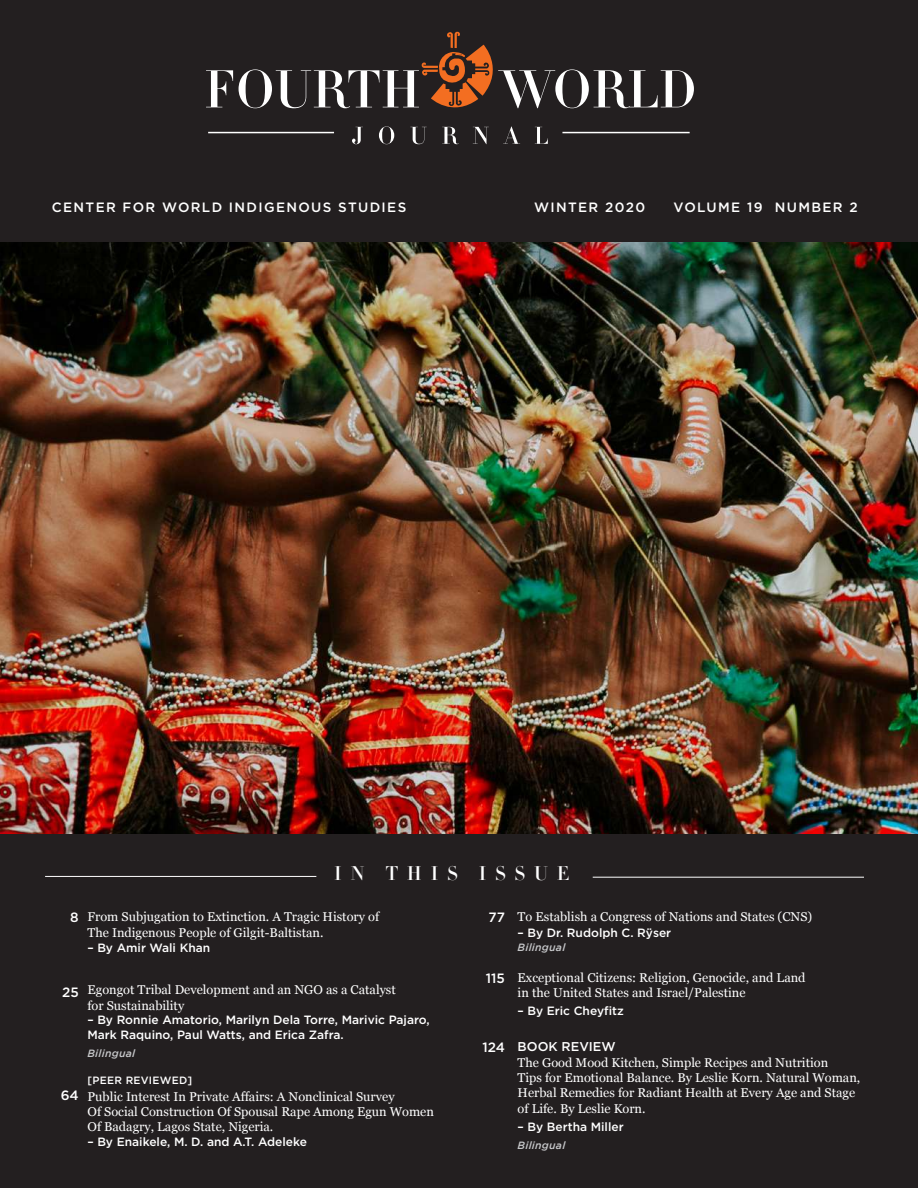
<style>
.page{position:relative;width:918px;height:1188px;background:#fff}
.page>*{position:absolute;margin:0;border:0;box-sizing:border-box;transform-origin:0 0}
.t1{font:19.5px "Didot HTF M24 Medium";letter-spacing:.45em;color:#fff}
.t2{font:500 13.5px "Gotham";letter-spacing:.1em;color:#fff}
.t3{font:12.75px/15.3px "Georgia";color:#fff}
.t4{font:500 12.75px "Gotham";color:#fff}
.t5{font:500 12px/15.3px "Gotham";color:#fff}
.t6{font:italic 500 10.5px "Gotham";letter-spacing:.025em;color:#c7c8ca}
.t7{font:500 10.5px "Gotham";letter-spacing:.025em;color:#fff}
</style>
<div class="page">
<img style="left:0;top:241px;width:918px;height:594px">
<div style="left:0;top:835px;width:918px;height:353px;background:#231f20"></div>
<div style="left:0;top:0;width:918px;height:241px;background:#231f20"></div>
<svg style="left:206px;top:70px;width:27px;height:37px"></svg>
<svg style="left:239px;top:31px;width:455px;height:78px"></svg>
<svg style="left:352px;top:127px;width:11px;height:17px"></svg>
<svg style="left:379px;top:126px;width:15px;height:18px"></svg>
<svg style="left:410px;top:127px;width:17px;height:17px"></svg>
<svg style="left:442px;top:127px;width:17px;height:17px"></svg>
<svg style="left:473px;top:127px;width:16px;height:17px"></svg>
<svg style="left:503px;top:126px;width:17px;height:18px"></svg>
<svg style="left:535px;top:127px;width:13px;height:17px"></svg>
<hr style="left:208px;top:132px;width:126px;height:1px;background:#fff">
<hr style="left:562px;top:132px;width:128px;height:1px;background:#fff">
<hr style="left:45px;top:876px;width:271px;height:1px;background:#fff">
<hr style="left:593px;top:877px;width:271px;height:1px;background:#fff">
<p class="t2" style="left:52px;top:199px;width:356px">CENTER FOR WORLD INDIGENOUS STUDIES</p>
<p class="t2" style="left:534px;top:199px;width:113px">WINTER 2020</p>
<p class="t2" style="left:674px;top:199px;width:186px">VOLUME 19 NUMBER 2</p>
<h1 class="t1" style="left:334px;top:861px;width:236px">IN THIS ISSUE</h1>
<p class="t3" style="left:88px;top:909px;width:293px">From Subjugation to Extinction. A Tragic History of<br>The Indigenous People of Gilgit-Baltistan.</p>
<p class="t5" style="left:88px;top:940px;width:124px">– By Amir Wali Khan</p>
<p class="t3" style="left:88px;top:982px;width:310px">Egongot Tribal Development and an NGO as a Catalyst for Sustainability</p>
<p class="t5" style="left:88px;top:1012px;width:344px">– By Ronnie Amatorio, Marilyn Dela Torre, Marivic Pajaro,<br>Mark Raquino, Paul Watts, and Erica Zafra.</p>
<p class="t2" style="left:70px;top:909px;width:10px">8</p>
<p class="t2" style="left:489px;top:909px;width:18px">77</p>
<p class="t2" style="left:486px;top:971px;width:21px">115</p>
<p class="t2" style="left:62px;top:985px;width:18px">25</p>
<p class="t2" style="left:482px;top:1039px;width:24px">124</p>
<p class="t6" style="left:88px;top:1049px;width:49px">Bilingual</p>
<p class="t2" style="left:61px;top:1088px;width:20px">64</p>
<p class="t7" style="left:88px;top:1077px;width:106px">[PEER REVIEWED]</p>
<p class="t3" style="left:88px;top:1088px;width:348px">Public Interest In Private Affairs: A Nonclinical Survey<br>Of Social Construction Of Spousal Rape Among Egun Women<br>Of Badagry, Lagos State, Nigeria.</p>
<p class="t5" style="left:88px;top:1134px;width:221px">– By Enaikele, M. D. and A.T. Adeleke</p>
<p class="t3" style="left:518px;top:909px;width:296px">To Establish a Congress of Nations and States (CNS)</p>
<p class="t5" style="left:518px;top:925px;width:155px">– By Dr. Rudolph C. Rÿser</p>
<p class="t3" style="left:518px;top:970px;width:289px">Exceptional Citizens: Religion, Genocide, and Land in the United States and Israel/Palestine</p>
<p class="t5" style="left:518px;top:1003px;width:108px">– By Eric Cheyfitz</p>
<p class="t6" style="left:518px;top:943px;width:49px">Bilingual</p>
<p class="t4" style="left:518px;top:1040px;width:100px">BOOK REVIEW</p>
<p class="t3" style="left:518px;top:1055px;width:344px">The Good Mood Kitchen, Simple Recipes and Nutrition<br>Tips for Emotional Balance. By Leslie Korn. Natural Woman, Herbal Remedies for Radiant Health at Every Age and Stage of Life. By Leslie Korn.</p>
<p class="t5" style="left:518px;top:1118px;width:108px">– By Bertha Miller</p>
<p class="t6" style="left:518px;top:1141px;width:49px">Bilingual</p>
</div>
